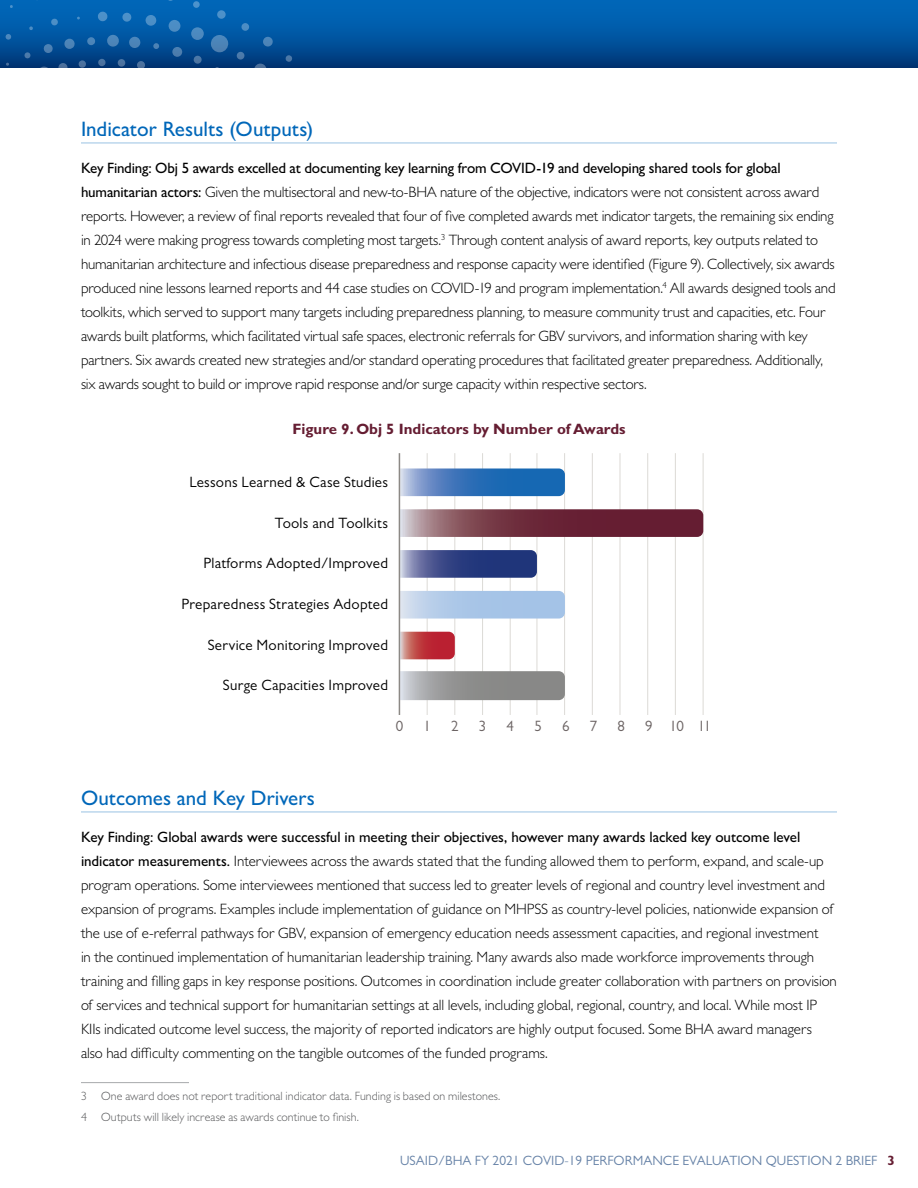
<style>
.page{position:relative;width:918px;height:1188px;background:#fff}
.page>*{position:absolute;margin:0;border:0;box-sizing:border-box;transform-origin:0 0}
.H4_Subhead_2_underline{font:500 21px "Gill Sans MT Pro";color:#0067b9}
.p_text{font:300 15px/24px "Gill Sans MT Pro";letter-spacing:-.01em;color:#000}
.t1{font:15px "Gill Sans MT Pro";letter-spacing:.015em;color:#000}
.Figure{font:700 15px "Gill Sans MT Pro";color:#651d32}
.t2{font:15px "Gill Sans MT Pro";color:#6c6464}
.t3{font:13.5px "Gill Sans MT Pro";color:#6682a7}
.footnotes{font:300 12px "Gill Sans MT Pro";letter-spacing:.005em;color:#58595b}
.s1{font-weight:500}
.s2{font-weight:700;color:#651d32}
</style>
<div class="page">
<div style="left:0;top:0;width:918px;height:68px;background:linear-gradient(to bottom,#006ec3,#043c7d)"></div>
<img style="left:10px;top:0;width:239px;height:32px">
<hr style="left:81px;top:143px;width:756px;height:1px;background:#99c2e3">
<hr style="left:81px;top:812px;width:756px;height:1px;background:#99c2e3">
<hr style="left:454px;top:453px;width:1px;height:262px;background:#dcdad6">
<hr style="left:510px;top:453px;width:1px;height:262px;background:#dcdad6">
<hr style="left:564px;top:453px;width:1px;height:262px;background:#dcdad6">
<hr style="left:620px;top:453px;width:1px;height:262px;background:#dcdad6">
<hr style="left:675px;top:453px;width:1px;height:262px;background:#dcdad6">
<hr style="left:427px;top:453px;width:1px;height:262px;background:#dcdad6">
<hr style="left:482px;top:453px;width:1px;height:262px;background:#dcdad6">
<hr style="left:537px;top:453px;width:1px;height:262px;background:#dcdad6">
<hr style="left:592px;top:453px;width:1px;height:262px;background:#dcdad6">
<hr style="left:647px;top:453px;width:1px;height:262px;background:#dcdad6">
<hr style="left:703px;top:453px;width:1px;height:262px;background:#dcdad6">
<svg style="left:400px;top:468px;width:165px;height:28px;background:#417cbd"></svg>
<svg style="left:400px;top:509px;width:303px;height:28px;background:#793e4d"></svg>
<svg style="left:400px;top:550px;width:137px;height:28px;background:#40508c"></svg>
<svg style="left:400px;top:591px;width:165px;height:28px;background:#b0c9e8"></svg>
<svg style="left:400px;top:632px;width:55px;height:27px"></svg>
<svg style="left:400px;top:671px;width:165px;height:29px;background:#969797"></svg>
<hr style="left:399px;top:453px;width:1px;height:262px;background:#8c8985">
<hr style="left:81px;top:1082px;width:108px;height:1px;background:#a7a9ac">
<h4 class="H4_Subhead_2_underline" style="left:81px;top:116px;width:234px">Indicator Results (Outputs)</h4>
<p class="p_text" style="left:81px;top:156px;width:756px"><span class="s1">Key Finding: Obj 5 awards excelled at documenting key learning from COVID-19 and developing shared tools for global humanitarian actors:</span> Given the multisectoral and new-to-BHA nature of the objective, indicators were not consistent across award reports. However, a review of final reports revealed that four of five completed awards met indicator targets, the remaining six ending in 2024 were making progress towards completing most targets.<sup>3</sup> Through content analysis of award reports, key outputs related to humanitarian architecture and infectious disease preparedness and response capacity were identified (Figure 9). Collectively, six awards produced nine lessons learned reports and 44 case studies on COVID-19 and program implementation.<sup>4</sup> All awards designed tools and toolkits, which served to support many targets including preparedness planning, to measure community trust and capacities, etc. Four awards built platforms, which facilitated virtual safe spaces, electronic referrals for GBV survivors, and information sharing with key partners. Six awards created new strategies and/or standard operating procedures that facilitated greater preparedness. Additionally, six awards sought to build or improve rapid response and/or surge capacity within respective sectors.</p>
<p class="Figure" style="left:292px;top:420px;width:335px">Figure 9. Obj 5 Indicators by Number of Awards</p>
<p class="t1" style="left:189px;top:473px;width:200px">Lessons Learned &amp; Case Studies</p>
<p class="t1" style="left:275px;top:514px;width:115px">Tools and Toolkits</p>
<p class="t1" style="left:203px;top:555px;width:186px">Platforms Adopted/Improved</p>
<p class="t1" style="left:181px;top:595px;width:208px">Preparedness Strategies Adopted</p>
<p class="t1" style="left:208px;top:636px;width:182px">Service Monitoring Improved</p>
<p class="t1" style="left:223px;top:677px;width:167px">Surge Capacities Improved</p>
<p class="t2" style="left:396px;top:717px;width:9px">0</p>
<p class="t2" style="left:423px;top:717px;width:9px">1</p>
<p class="t2" style="left:451px;top:717px;width:9px">2</p>
<p class="t2" style="left:479px;top:717px;width:9px">3</p>
<p class="t2" style="left:507px;top:717px;width:9px">4</p>
<p class="t2" style="left:534px;top:717px;width:9px">5</p>
<p class="t2" style="left:562px;top:717px;width:9px">6</p>
<p class="t2" style="left:590px;top:717px;width:9px">7</p>
<p class="t2" style="left:618px;top:717px;width:9px">8</p>
<p class="t2" style="left:645px;top:717px;width:67px">9 10 11</p>
<h4 class="H4_Subhead_2_underline" style="left:81px;top:785px;width:235px">Outcomes and Key Drivers</h4>
<p class="p_text" style="left:81px;top:825px;width:757px"><span class="s1">Key Finding: Global awards were successful in meeting their objectives, however many awards lacked key outcome level indicator measurements.</span> Interviewees across the awards stated that the funding allowed them to perform, expand, and scale-up program operations. Some interviewees mentioned that success led to greater levels of regional and country level investment and expansion of programs. Examples include implementation of guidance on MHPSS as country-level policies, nationwide expansion of the use of e-referral pathways for GBV, expansion of emergency education needs assessment capacities, and regional investment<br>in the continued implementation of humanitarian leadership training. Many awards also made workforce improvements through training and filling gaps in key response positions. Outcomes in coordination include greater collaboration with partners on provision of services and technical support for humanitarian settings at all levels, including global, regional, country, and local. While most IP KIIs indicated outcome level success, the majority of reported indicators are highly output focused. Some BHA award managers also had difficulty commenting on the tangible outcomes of the funded programs.</p>
<p class="footnotes" style="left:81px;top:1089px;width:421px">3 One award does not report traditional indicator data. Funding is based on milestones.</p>
<p class="footnotes" style="left:81px;top:1109px;width:279px">4 Outputs will likely increase as awards continue to finish.</p>
<p class="t3" style="left:400px;top:1152px;width:496px">USAID/BHA FY 2021 COVID-19 PERFORMANCE EVALUATION QUESTION 2 BRIEF <span class="s2">3</span></p>
</div>
